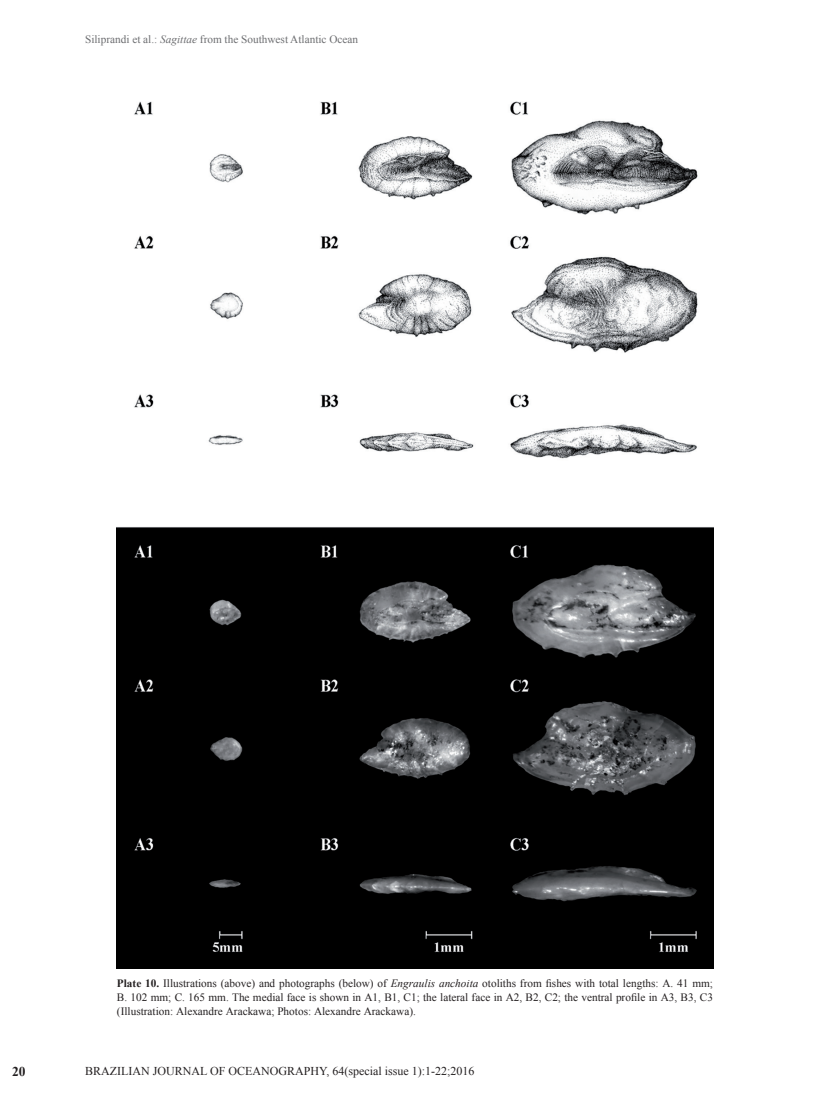
<style>
.page{position:relative;width:830px;height:1106px;background:#fff}
.page>*{position:absolute;margin:0;border:0;box-sizing:border-box;transform-origin:0 0}
.t1{font:700 13.5px "Times New Roman";color:#231f20}
.t2{font:12px "Times New Roman";color:#231f20}
.Legenda{font:11.25px/14.2px "Times New Roman";color:#231f20;text-align:justify}
.t3{font:11.25px "Times New Roman";color:#6c6d70}
.s1{font-style:italic}
.s2{font-weight:700}
</style>
<div class="page">
<img style="left:117px;top:101px;width:595px;height:867px">
<p class="t3" style="left:85px;top:31px;width:274px">Siliprandi et al.: <span class="s1">Sagittae</span> from the Southwest Atlantic Ocean</p>
<p class="t1" style="left:12px;top:1062px;width:15px">20</p>
<p class="Legenda" style="left:117px;top:975px;width:597px"><span class="s2">Plate 10.</span> Illustrations (above) and photographs (below) of <span class="s1">Engraulis anchoita</span> otoliths from fishes with total lengths: A. 41 mm; B. 102 mm; C. 165 mm. The medial face is shown in A1, B1, C1; the lateral face in A2, B2, C2; the ventral profile in A3, B3, C3 (Illustration: Alexandre Arackawa; Photos: Alexandre Arackawa).</p>
<p class="t2" style="left:85px;top:1063px;width:390px">BRAZILIAN JOURNAL OF OCEANOGRAPHY, 64(special issue 1):1-22;2016</p>
</div>
